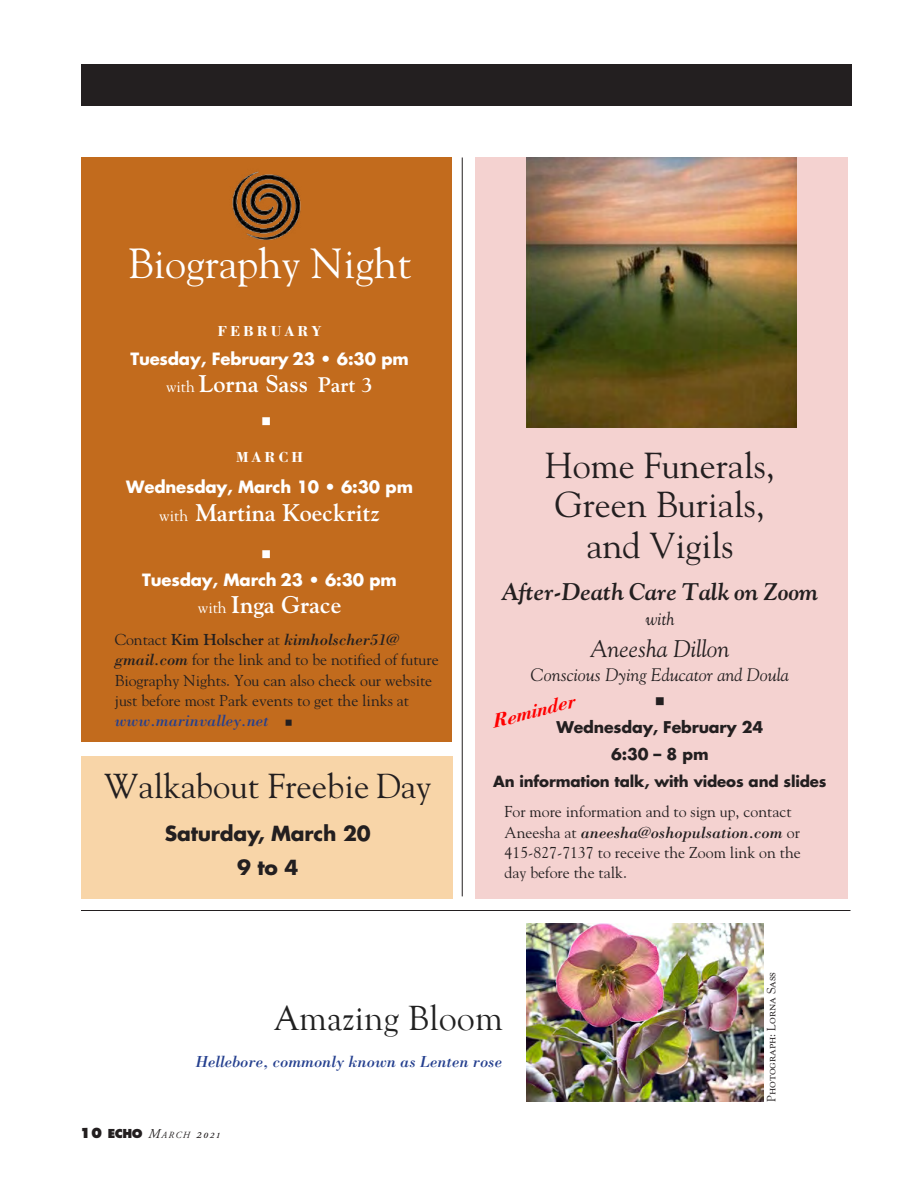
<style>
.page{position:relative;width:918px;height:1188px;background:#fff}
.page>*{position:absolute;margin:0;border:0;box-sizing:border-box;transform-origin:0 0}
.t1{font:42px "Goudy Std";color:#fff}
.t2{font:36px/39.8px "Goudy Std";color:#231f20;text-align:center}
.t3{font:36px "Goudy Old Style T";color:#212121}
.t4{font:34.5px "Goudy Std";color:#231f20}
.t5{font:27px "Minion Pro";color:#fff}
.t6{font:27px "Minion Pro";color:#231f20}
.t7{font:700 24px "Goudy Std";color:#fff}
.t8{font:italic 700 24px "Goudy Std";color:#231f20}
.t9{font:italic 24px "Goudy Std";color:#231f20}
.t10{font:700 20.25px/33.8px "Futura Std";letter-spacing:-.01em;color:#231f20;text-align:center}
.t11{font:italic 700 19.8px "Bodoni Std";color:#f00}
.t12{font:italic 18px "Goudy Std";color:#231f20}
.t13{font:700 16.5px "Futura Std";letter-spacing:-.01em;color:#fff}
.t14{font:italic 16.5px "Bodoni Std";color:#231f20}
.t15{font:italic 16.5px "Bodoni Std";color:#25408f}
.t16{font:15.75px/20.2px "Goudy Std";color:#231f20}
.t17{font:700 15.75px/27px "Futura Std";letter-spacing:-.01em;color:#231f20;text-align:center}
.t18{font:700 15px "Futura Std";letter-spacing:-.01em;color:#231f20}
.t19{font:700 15px "Bodoni Std";letter-spacing:.2em;color:#fff}
.t20{font:12px "Goudy Std";color:#231f20}
.t21{font:800 12px "Futura Std";color:#231f20}
.s1{font-weight:400;font-size:15.75px}
.s2{font-size:21px}
.s3{font-family:"Goudy Std";font-style:normal;font-size:15.75px}
.s4{font-family:"Goudy Std";font-weight:700;font-style:normal;font-size:15.75px}
.s5{font-family:"Bodoni Std";font-style:italic;font-size:16.5px}
.s6{font-family:"Minion Pro";font-style:normal;font-size:21px;color:#231f20}
.s7{font-size:13.5px}
.s8{font-family:"Adobe Garamond Pro";font-weight:400;font-style:italic;font-size:13.5px}
.s9{font-family:"Adobe Garamond Pro";font-weight:400;font-style:italic;font-size:9.45px}
</style>
<div class="page">
<div style="left:81px;top:65px;width:771px;height:41px;background:#231f20"></div>
<div style="left:81px;top:158px;width:370px;height:584px;background:#c26b1d"></div>
<img style="left:232px;top:171px;width:69px;height:69px">
<div style="left:81px;top:756px;width:372px;height:143px;background:#f8d5a8"></div>
<hr style="left:462px;top:158px;width:1px;height:738px;background:#231f20">
<div style="left:475px;top:158px;width:373px;height:741px;background:#f4d2d0"></div>
<img style="left:526px;top:158px;width:271px;height:270px">
<hr style="left:81px;top:910px;width:769px;height:1px;background:#231f20">
<img style="left:527px;top:924px;width:236px;height:177px">
<h1 class="t1" style="left:128px;top:237px;width:285px">Biography Night</h1>
<p class="t19" style="left:218px;top:322px;width:105px">FEBRUARY</p>
<p class="t13" style="left:130px;top:348px;width:280px">Tuesday, February 23 • 6:30 pm</p>
<h3 class="t7" style="left:166px;top:370px;width:209px"><span class="s1">with</span> Lorna Sass <span class="s2">Part 3</span></h3>
<h3 class="t5" style="left:261px;top:402px;width:12px">■</h3>
<p class="t19" style="left:236px;top:448px;width:69px">MARCH</p>
<p class="t13" style="left:126px;top:476px;width:288px">Wednesday, March 10 • 6:30 pm</p>
<h3 class="t7" style="left:159px;top:499px;width:222px"><span class="s1">with</span> Martina Koeckritz</h3>
<h3 class="t5" style="left:261px;top:535px;width:12px">■</h3>
<p class="t13" style="left:142px;top:569px;width:256px">Tuesday, March 23 • 6:30 pm</p>
<h3 class="t7" style="left:198px;top:590px;width:145px"><span class="s1">with</span> Inga Grace</h3>
<p class="t14" style="left:115px;top:630px;width:286px"><span class="s3">Contact</span> <span class="s4">Kim Holscher</span> <span class="s3">at</span> kimholscher51@</p>
<p class="t16" style="left:115px;top:650px;width:326px"><span class="s5">gmail.com</span> for the link and to be notified of future<br>Biography Nights. You can also check our website just before most Park events to get the links at</p>
<p class="t15" style="left:115px;top:711px;width:180px">www.marinvalley.net <span class="s6">■</span></p>
<h3 class="t4" style="left:104px;top:765px;width:329px">Walkabout Freebie Day</h3>
<p class="t10" style="left:165px;top:816px;width:207px">Saturday, March 20<br>9 to 4</p>
<h2 class="t2" style="left:545px;top:445px;width:231px">Home Funerals,<br>Green Burials, and Vigils</h2>
<h3 class="t8" style="left:502px;top:577px;width:318px">After-Death Care Talk on Zoom</h3>
<p class="t12" style="left:645px;top:608px;width:30px">with</p>
<h3 class="t9" style="left:590px;top:634px;width:141px">Aneesha Dillon</h3>
<p class="t12" style="left:531px;top:664px;width:259px">Conscious Dying Educator and Doula</p>
<h3 class="t6" style="left:654px;top:681px;width:12px">■</h3>
<p class="t17" style="left:556px;top:713px;width:208px">Wednesday, February 24<br>6:30 – 8 pm</p>
<p class="t18" style="left:493px;top:771px;width:335px">An information talk, with videos and slides</p>
<p class="t16" style="left:505px;top:801px;width:288px">For more information and to sign up, contact</p>
<p class="t14" style="left:505px;top:822px;width:297px"><span class="s3">Aneesha at</span> aneesha@oshopulsation.com <span class="s3">or</span></p>
<p class="t16" style="left:505px;top:842px;width:298px">415-827-7137 to receive the Zoom link on the day before the talk.</p>
<p class="t11" style="left:489px;top:710px;width:86px;rotate:-15deg">Reminder</p>
<h2 class="t3" style="left:275px;top:998px;width:230px">Amazing Bloom</h2>
<p class="t15" style="left:195px;top:1051px;width:308px">Hellebore, commonly known as Lenten rose</p>
<p class="t21" style="left:80px;top:1126px;width:142px"><span class="s7">10</span> ECHO <span class="s8">M</span><span class="s9">ARCH</span> <span class="s8">2021</span></p>
<p class="t20" style="left:764px;top:1102px;width:132px;rotate:-90deg">Photograph: Lorna Sass</p>
</div>
